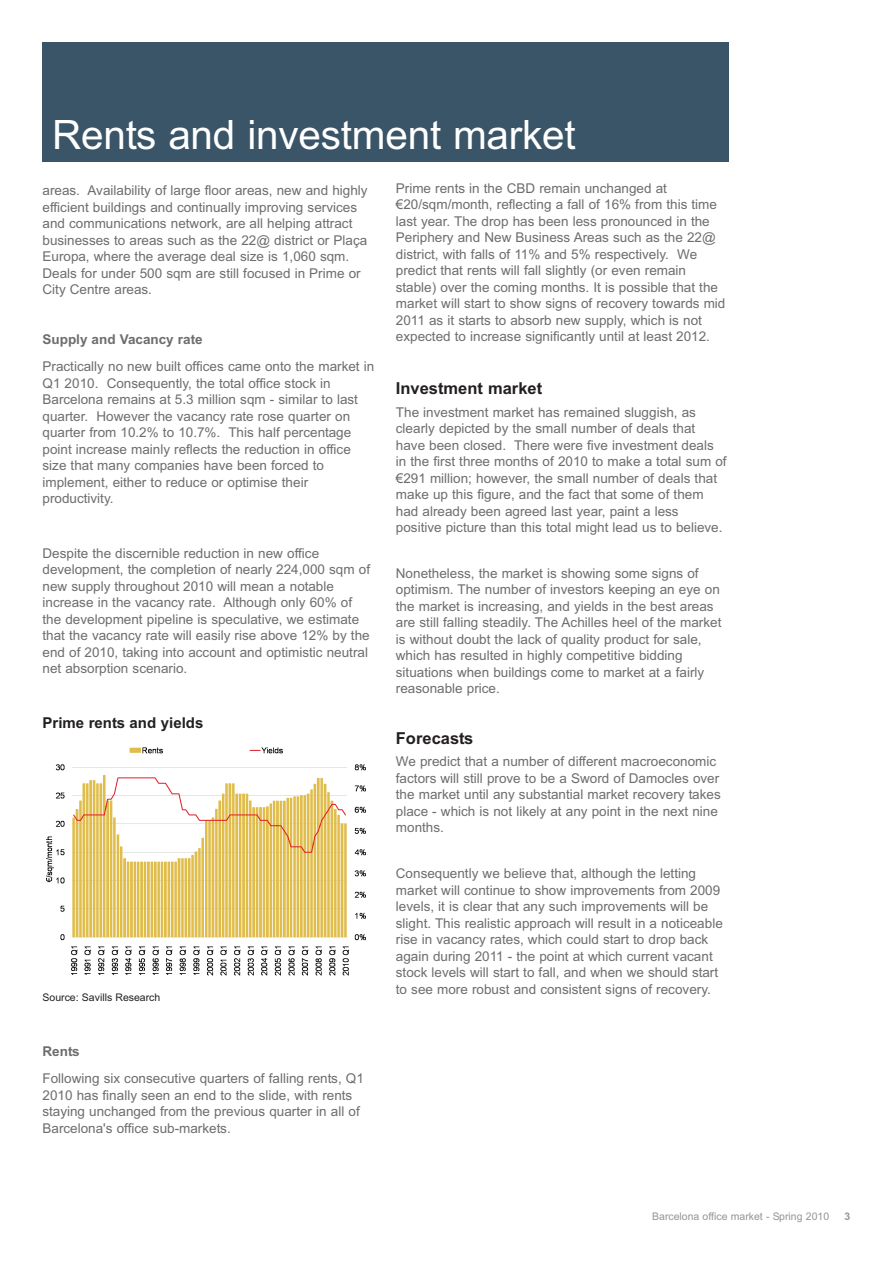
<style>
.page{position:relative;width:893px;height:1263px;background:#fff}
.page>*{position:absolute;margin:0;border:0;box-sizing:border-box;transform-origin:0 0}
.t1{font:40.5px "Arial";letter-spacing:-.005em;color:#fff}
.t2{font:700 16.5px "Arial";color:#231f20}
.t3{font:700 15px "Arial";color:#231f20}
.t4{font:13.5px/16.5px "Arial";color:#6c6d70}
.t5{font:700 13.5px "Arial";color:#6c6d70}
.t6{font:10.5px "Arial";color:#939598}
.t7{font:10.5px "Arial";color:#231f20}
.t8{font:700 10.5px "Arial";color:#939598}
</style>
<div class="page">
<div style="left:43px;top:43px;width:686px;height:119px;background:#3b5568"></div>
<img style="left:46px;top:747px;width:320px;height:229px">
<h1 class="t1" style="left:52px;top:111px;width:525px">Rents and investment market</h1>
<p class="t4" style="left:43px;top:182px;width:327px">areas. Availability of large floor areas, new and highly efficient buildings and continually improving services and communications network, are all helping attract businesses to areas such as the 22@ district or Plaça Europa, where the average deal size is 1,060 sqm.<br>Deals for under 500 sqm are still focused in Prime or City Centre areas.</p>
<p class="t5" style="left:43px;top:332px;width:162px">Supply and Vacancy rate</p>
<p class="t4" style="left:43px;top:358px;width:333px">Practically no new built offices came onto the market in Q1 2010. Consequently, the total office stock in Barcelona remains at 5.3 million sqm - similar to last quarter. However the vacancy rate rose quarter on quarter from 10.2% to 10.7%. This half percentage point increase mainly reflects the reduction in office size that many companies have been forced to implement, either to reduce or optimise their productivity.</p>
<p class="t4" style="left:396px;top:180px;width:331px">Prime rents in the CBD remain unchanged at €20/sqm/month, reflecting a fall of 16% from this time last year. The drop has been less pronounced in the Periphery and New Business Areas such as the 22@ district, with falls of 11% and 5% respectively. We predict that rents will fall slightly (or even remain stable) over the coming months. It is possible that the market will start to show signs of recovery towards mid 2011 as it starts to absorb new supply, which is not expected to increase significantly until at least 2012.</p>
<p class="t2" style="left:396px;top:379px;width:148px">Investment market</p>
<p class="t4" style="left:396px;top:404px;width:332px">The investment market has remained sluggish, as clearly depicted by the small number of deals that have been closed. There were five investment deals in the first three months of 2010 to make a total sum of €291 million; however, the small number of deals that make up this figure, and the fact that some of them had already been agreed last year, paint a less positive picture than this total might lead us to believe.</p>
<p class="t4" style="left:396px;top:565px;width:327px">Nonetheless, the market is showing some signs of optimism. The number of investors keeping an eye on the market is increasing, and yields in the best areas are still falling steadily. The Achilles heel of the market is without doubt the lack of quality product for sale, which has resulted in highly competitive bidding situations when buildings come to market at a fairly reasonable price.</p>
<p class="t2" style="left:396px;top:728px;width:79px">Forecasts</p>
<p class="t4" style="left:396px;top:753px;width:326px">We predict that a number of different macroeconomic factors will still prove to be a Sword of Damocles over the market until any substantial market recovery takes place - which is not likely at any point in the next nine months.</p>
<p class="t4" style="left:396px;top:865px;width:328px">Consequently we believe that, although the letting market will continue to show improvements from 2009 levels, it is clear that any such improvements will be slight. This realistic approach will result in a noticeable rise in vacancy rates, which could start to drop back again during 2011 - the point at which current vacant stock levels will start to fall, and when we should start to see more robust and consistent signs of recovery.</p>
<p class="t4" style="left:43px;top:545px;width:329px">Despite the discernible reduction in new office development, the completion of nearly 224,000 sqm of new supply throughout 2010 will mean a notable increase in the vacancy rate. Although only 60% of the development pipeline is speculative, we estimate that the vacancy rate will easily rise above 12% by the end of 2010, taking into account and optimistic neutral net absorption scenario.</p>
<p class="t3" style="left:43px;top:714px;width:162px">Prime rents and yields</p>
<p class="t7" style="left:43px;top:992px;width:119px">Source: Savills Research</p>
<p class="t5" style="left:43px;top:1044px;width:39px">Rents</p>
<p class="t4" style="left:43px;top:1070px;width:323px">Following six consecutive quarters of falling rents, Q1<br>2010 has finally seen an end to the slide, with rents staying unchanged from the previous quarter in all of Barcelona's office sub-markets.</p>
<p class="t6" style="left:652px;top:1210px;width:179px">Barcelona office market - Spring 2010</p>
<p class="t8" style="left:845px;top:1210px;width:7px">3</p>
</div>
